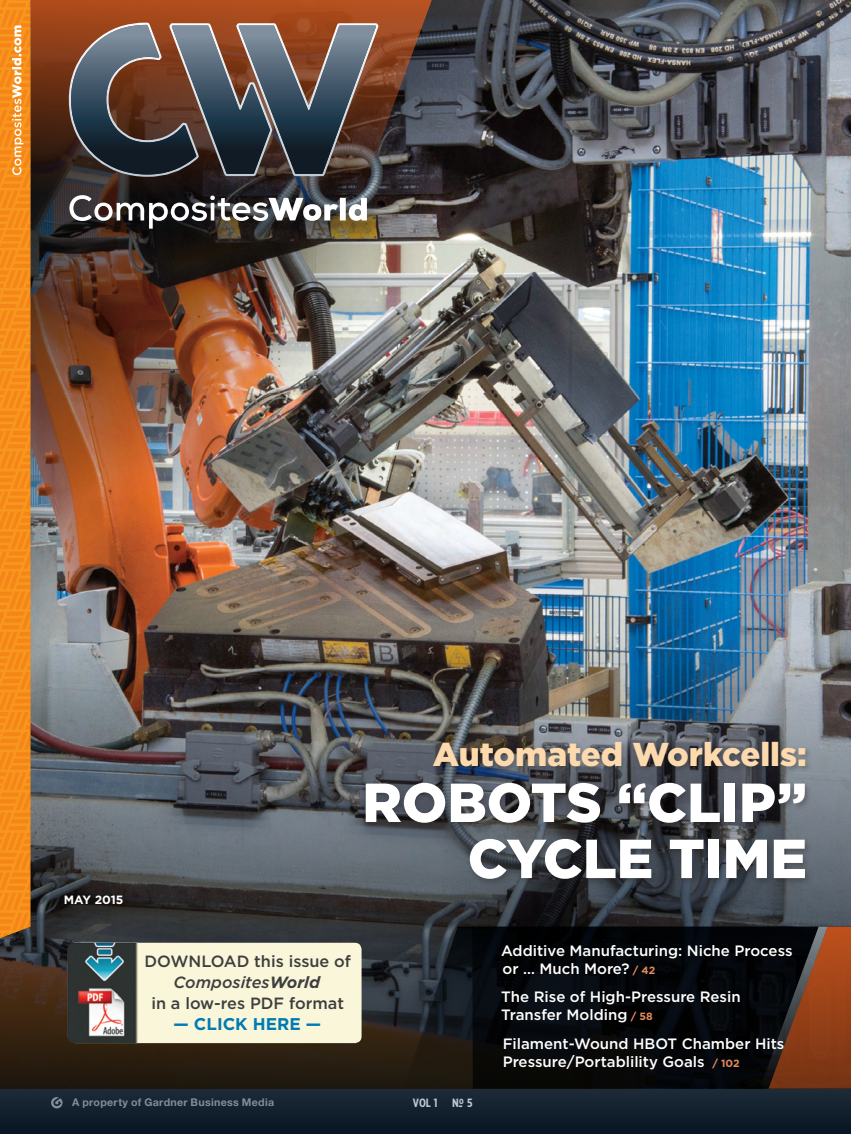
<style>
.page{position:relative;width:851px;height:1134px;background:#fff}
.page>*{position:absolute;margin:0;border:0;box-sizing:border-box;transform-origin:0 0}
.t1{font:900 54.9px/56.1px "Gotham";color:#fff;text-align:right}
.t2{font:900 33.15px "Gotham";color:#fdd9ae}
.t3{font:700 16.95px "Gotham";color:#007bb3}
.t4{font:500 16.2px/21px "Gotham";color:#3e3e3f;text-align:center}
.t5{font:500 15px/18px "Gotham";color:#fff}
.t6{font:700 12px "Gotham X Narrow";color:#bcc9d0}
.t7{font:700 12px "Gotham";color:#fff}
.t8{font:700 10.65px "Helvetica Neue LT Std";letter-spacing:.03em;color:#7f8e9d}
.s1{font-style:italic}
.s2{font-weight:700;font-style:italic}
.s3{font-weight:700;font-size:10.5px;color:#e38b5c}
</style>
<div class="page">
<img style="left:31px;top:0;width:819px;height:608px">
<img style="left:0;top:608px;width:850px;height:526px">
<svg style="left:382px;top:927px;width:90px;height:162px;background:#242526"></svg>
<svg style="left:51px;top:1097px;width:12px;height:11px"></svg>
<svg style="left:31px;top:0;width:405px;height:220px;background:#673b29"></svg>
<div style="left:62px;top:188px;width:322px;height:57px;background:#101a25;opacity:.5"></div>
<svg style="left:69px;top:195px;width:298px;height:34px"></svg>
<svg style="left:67px;top:19px;width:315px;height:161px;background:#764833"></svg>
<svg style="left:71px;top:25px;width:305px;height:150px;background:#574d4d"></svg>
<svg style="left:472px;top:927px;width:287px;height:162px;background:#04070a"></svg>
<div style="left:361px;top:739px;width:451px;height:148px;background:#231f20;opacity:.36"></div>
<svg style="left:759px;top:927px;width:91px;height:162px;background:#5b2d17"></svg>
<svg style="left:0;top:0;width:31px;height:938px;background:#f28e20"></svg>
<div style="left:138px;top:943px;width:223px;height:100px;background:#faf6d9"></div>
<img style="left:68px;top:943px;width:70px;height:100px">
<p class="t7" style="left:64px;top:892px;width:61px">MAY 2015</p>
<p class="t2" style="left:433px;top:731px;width:375px">Automated Workcells:</p>
<p class="t1" style="left:362px;top:774px;width:446px">ROBOTS “CLIP”<br>CYCLE TIME</p>
<p class="t4" style="left:144px;top:950px;width:208px">DOWNLOAD this issue of<br><span class="s1">Composites</span><span class="s2">World<br></span>in a low-res PDF format</p>
<p class="t3" style="left:173px;top:1013px;width:149px">— CLICK HERE —</p>
<p class="t8" style="left:72px;top:1096px;width:203px">A property of Gardner Business Media</p>
<p class="t6" style="left:413px;top:1095px;width:52px">VOL 1 N<sup>o</sup></p>
<p class="t6" style="left:458px;top:1097px;width:16px">- 5</p>
<p class="t5" style="left:501px;top:941px;width:293px">Additive Manufacturing: Niche Process or … Much More? <span class="s3">/ 42</span></p>
<p class="t5" style="left:501px;top:988px;width:241px">The Rise of High-Pressure Resin<br>Transfer Molding <span class="s3">/ 58</span></p>
<p class="t5" style="left:502px;top:1035px;width:283px">Filament-Wound HBOT Chamber Hits<br>Pressure/Portablility Goals <span class="s3">/ 102</span></p>
</div>
